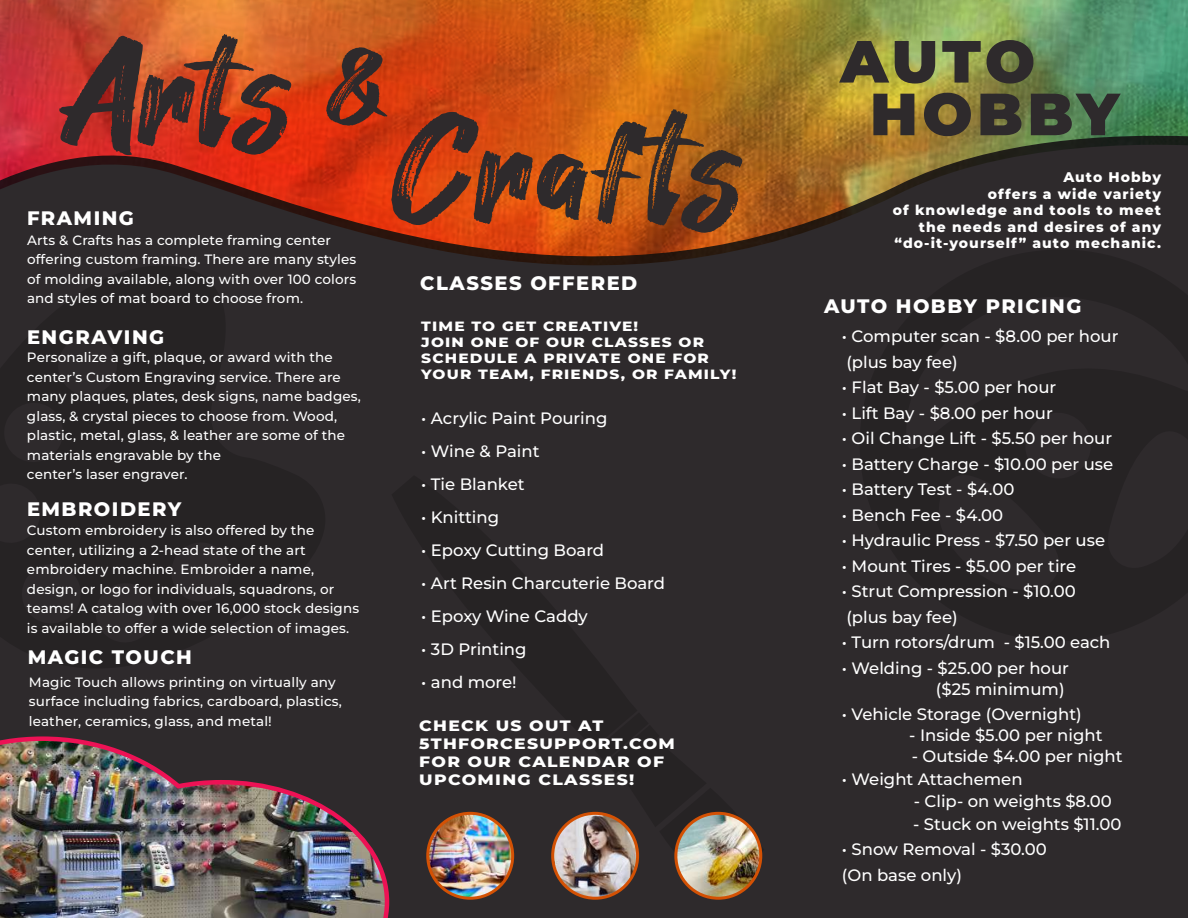
<style>
.page{position:relative;width:1188px;height:918px;background:#fff}
.page>*{position:absolute;margin:0;border:0;box-sizing:border-box;transform-origin:0 0}
.t1{font:154.05px "Hey August";letter-spacing:.01em;color:#2e2a2c}
.t2{font:150.15px "Hey August";color:#2e2a2c}
.t3{font:900 59.4px/52.7px "Montserrat";letter-spacing:.065em;color:#2e2a2c}
.t4{font:800 19.5px "Montserrat";letter-spacing:.075em;color:#fff}
.t5{font:500 16.5px/25.5px "Montserrat";color:#fff}
.t6{font:800 15px/18px "Montserrat";letter-spacing:.075em;color:#fff;scale:1.14 1}
.t7{font:800 13.95px/16.5px "Montserrat";letter-spacing:.075em;color:#fff;text-align:right}
.t8{font:500 13.5px/19.5px "Montserrat";letter-spacing:.01em;color:#fff}
.t9{font:800 13.5px/16.2px "Montserrat";letter-spacing:.075em;color:#fff;scale:1.14 1}
.s1{font-size:108.3px}
</style>
<div class="page">
<div style="left:0;top:342px;width:1188px;height:576px;background:#2e2a2c"></div>
<img style="left:0;top:0;width:1188px;height:342px">
<div style="left:842px;top:232px;width:346px;height:427px;background:#2e2a2c"></div>
<div style="left:390px;top:474px;width:240px;height:266px;background:#2e2a2c"></div>
<div style="left:582px;top:698px;width:183px;height:197px;background:#2e2a2c"></div>
<div style="left:0;top:252px;width:334px;height:471px;background:#2d292b"></div>
<img style="left:676px;top:813px;width:85px;height:85px;border-radius:42px">
<div style="left:674px;top:812px;width:88px;height:88px;border:3px solid #d35104;border-radius:50%"></div>
<img style="left:428px;top:813px;width:85px;height:85px;border-radius:42px">
<div style="left:426px;top:812px;width:88px;height:88px;border:3px solid #d35104;border-radius:50%"></div>
<img style="left:553px;top:813px;width:85px;height:85px;border-radius:42px">
<div style="left:551px;top:812px;width:88px;height:88px;border:3px solid #d35104;border-radius:50%"></div>
<img style="left:0;top:734px;width:392px;height:184px">
<h2 class="t2" style="left:60px;top:8px;width:332px">Arts <span class="s1">&amp;</span></h2>
<h1 class="t1" style="left:391px;top:83px;width:353px">Crafts</h1>
<h3 class="t4" style="left:27px;top:210px;width:108px">FRAMING</h3>
<p class="t8" style="left:27px;top:231px;width:306px">Arts &amp; Crafts has a complete framing center</p>
<p class="t8" style="left:27px;top:250px;width:331px;text-align:justify">offering custom framing. There are many styles of molding available, along with over 100 colors and styles of mat board to choose from.</p>
<h3 class="t4" style="left:27px;top:328px;width:139px">ENGRAVING</h3>
<p class="t8" style="left:27px;top:348px;width:335px">Personalize a gift, plaque, or award with the center’s Custom Engraving service. There are many plaques, plates, desk signs, name badges, glass, &amp; crystal pieces to choose from. Wood, plastic, metal, glass, &amp; leather are some of the materials engravable by the<br>center’s laser engraver.</p>
<h3 class="t4" style="left:27px;top:500px;width:156px">EMBROIDERY</h3>
<p class="t8" style="left:27px;top:521px;width:334px">Custom embroidery is also offered by the center, utilizing a 2-head state of the art embroidery machine. Embroider a name, design, or logo for individuals, squadrons, or teams! A catalog with over 16,000 stock designs is available to offer a wide selection of images.</p>
<h3 class="t4" style="left:28px;top:649px;width:166px">MAGIC TOUCH</h3>
<p class="t8" style="left:29px;top:673px;width:314px">Magic Touch allows printing on virtually any surface including fabrics, cardboard, plastics, leather, ceramics, glass, and metal!</p>
<h3 class="t4" style="left:420px;top:274px;width:219px">CLASSES OFFERED</h3>
<p class="t9" style="left:421px;top:319px;width:278px">TIME TO GET CREATIVE!<br>JOIN ONE OF OUR CLASSES OR<br>SCHEDULE A PRIVATE ONE FOR<br>YOUR TEAM, FRIENDS, OR FAMILY!</p>
<p class="t5" style="left:421px;top:405px;width:188px">• Acrylic Paint Pouring</p>
<p class="t5" style="left:421px;top:438px;width:120px">• Wine &amp; Paint</p>
<p class="t5" style="left:421px;top:471px;width:105px">• Tie Blanket</p>
<p class="t5" style="left:421px;top:504px;width:79px">• Knitting</p>
<p class="t5" style="left:421px;top:537px;width:184px">• Epoxy Cutting Board</p>
<p class="t5" style="left:421px;top:570px;width:245px">• Art Resin Charcuterie Board</p>
<p class="t5" style="left:421px;top:603px;width:168px">• Epoxy Wine Caddy</p>
<p class="t5" style="left:421px;top:636px;width:107px">• 3D Printing</p>
<p class="t5" style="left:421px;top:669px;width:97px">• and more!</p>
<p class="t6" style="left:419px;top:718px;width:226px">CHECK US OUT AT<br>5THFORCESUPPORT.COM<br>FOR OUR CALENDAR OF<br>UPCOMING CLASSES!</p>
<h3 class="t3" style="left:870px;top:40px;width:251px;text-indent:-30px">AUTO<br>HOBBY</h3>
<p class="t7" style="left:893px;top:170px;width:270px">Auto Hobby<br>offers a wide variety<br>of knowledge and tools to meet the needs and desires of any “do-it-yourself” auto mechanic.</p>
<h3 class="t4" style="left:824px;top:297px;width:259px">AUTO HOBBY PRICING</h3>
<p class="t5" style="left:842px;top:324px;width:278px">• Computer scan - $8.00 per hour (plus bay fee)</p>
<p class="t5" style="left:842px;top:375px;width:216px">• Flat Bay - $5.00 per hour</p>
<p class="t5" style="left:842px;top:401px;width:212px">• Lift Bay - $8.00 per hour</p>
<p class="t5" style="left:842px;top:426px;width:272px">• Oil Change Lift - $5.50 per hour</p>
<p class="t5" style="left:842px;top:452px;width:273px">• Battery Charge - $10.00 per use</p>
<p class="t5" style="left:842px;top:477px;width:174px">• Battery Test - $4.00</p>
<p class="t5" style="left:842px;top:503px;width:163px">• Bench Fee - $4.00</p>
<p class="t5" style="left:842px;top:528px;width:265px">• Hydraulic Press - $7.50 per use</p>
<p class="t5" style="left:842px;top:554px;width:236px">• Mount Tires - $5.00 per tire</p>
<p class="t5" style="left:842px;top:579px;width:235px">• Strut Compression - $10.00 (plus bay fee)</p>
<p class="t5" style="left:842px;top:630px;width:270px">• Turn rotors/drum - $15.00 each</p>
<p class="t5" style="left:842px;top:658px;width:229px;line-height:21px;text-align:right">• Welding - $25.00 per hour ($25 minimum)</p>
<p class="t5" style="left:842px;top:702px;width:241px">• Vehicle Storage (Overnight)</p>
<p class="t5" style="left:909px;top:723px;width:195px">- Inside $5.00 per night</p>
<p class="t5" style="left:912px;top:744px;width:212px">- Outside $4.00 per night</p>
<p class="t5" style="left:842px;top:767px;width:182px">• Weight Attachemen</p>
<p class="t5" style="left:914px;top:789px;width:200px">- Clip- on weights $8.00</p>
<p class="t5" style="left:913px;top:812px;width:210px">- Stuck on weights $11.00</p>
<p class="t5" style="left:842px;top:837px;width:206px">• Snow Removal - $30.00 (On base only)</p>
</div>
